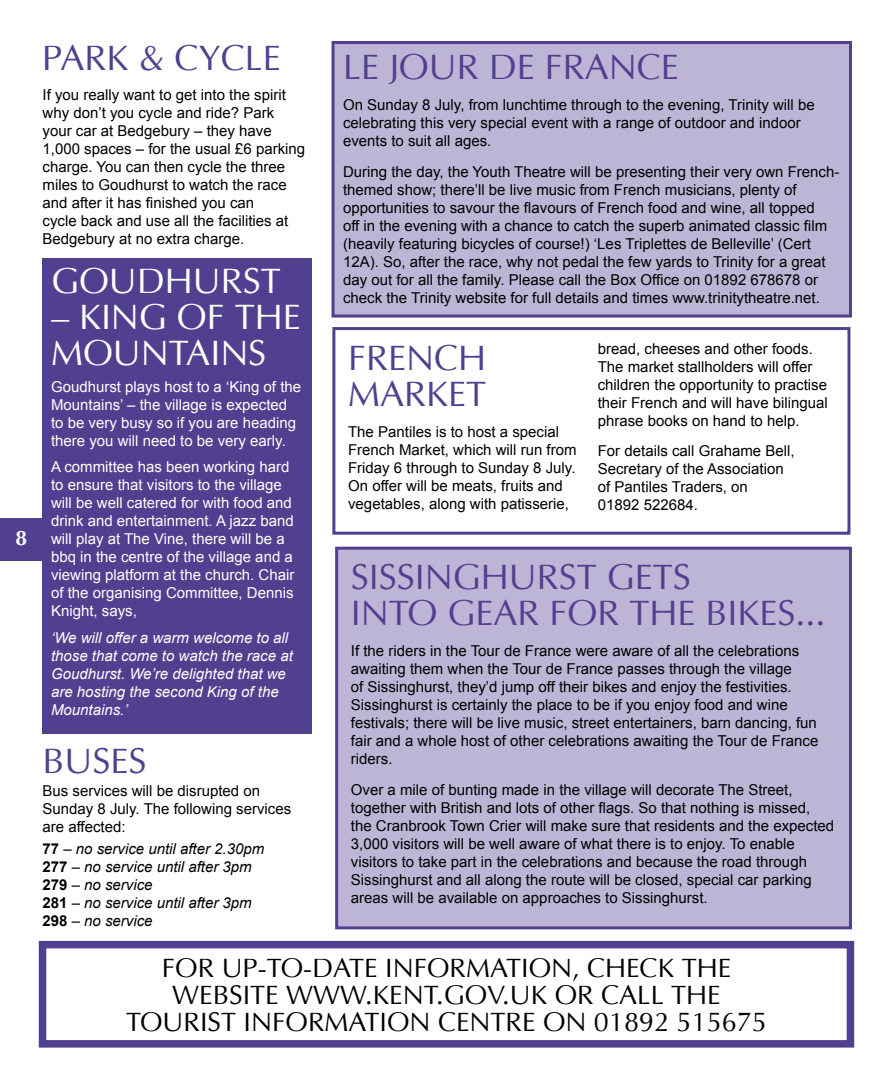
<style>
.page{position:relative;width:893px;height:1080px;background:#fff}
.page>*{position:absolute;margin:0;border:0;box-sizing:border-box;transform-origin:0 0}
.t1{font:36px/36px "Ottawa Plain";color:#51408f}
.t2{font:36px/36px "Ottawa Plain";color:#fff}
.t3{font:27px/27px "Ottawa Plain";color:#000;text-align:center}
.t4{font:700 21px "Ottawa";color:#fff}
.t5{font:15px/18px "Arial";color:#000}
.t6{font:15px/18px "Arial";color:#fff}
.t7{font:italic 15px/18px "Arial";color:#fff}
.t8{font:italic 15px/18px "Arial";color:#000}
.s1{font-weight:700;font-style:normal}
.s2{font-style:normal}
</style>
<div class="page">
<div style="left:0;top:519px;width:43px;height:42px;background:#51408f"></div>
<div style="left:333px;top:43px;width:517px;height:273px;background:#bcb5d6"></div>
<div style="left:332px;top:41px;width:520px;height:277px;border:3px solid #51408f"></div>
<div style="left:43px;top:258px;width:269px;height:475px;background:#51408f"></div>
<div style="left:332px;top:327px;width:518px;height:208px;border:3px solid #51408f"></div>
<div style="left:337px;top:548px;width:513px;height:380px;background:#bcb5d6"></div>
<div style="left:335px;top:547px;width:517px;height:382px;border:3px solid #51408f"></div>
<div style="left:39px;top:941px;width:815px;height:107px;border:8px solid #51408f"></div>
<h3 class="t4" style="left:15px;top:525px;width:13px">8</h3>
<h1 class="t1" style="left:43px;top:40px;width:240px">PARK &amp; CYCLE</h1>
<p class="t5" style="left:43px;top:86px;width:264px">If you really want to get into the spirit why don’t you cycle and ride? Park your car at Bedgebury – they have 1,000 spaces – for the usual £6 parking charge. You can then cycle the three miles to Goudhurst to watch the race and after it has finished you can<br>cycle back and use all the facilities at Bedgebury at no extra charge.</p>
<h1 class="t2" style="left:51px;top:263px;width:211px">GOUDHURST</h1>
<h1 class="t2" style="left:51px;top:299px;width:251px">– KING OF THE<br>MOUNTAINS</h1>
<p class="t6" style="left:51px;top:378px;width:252px">Goudhurst plays host to a ‘King of the Mountains’ – the village is expected to be very busy so if you are heading there you will need to be very early.</p>
<p class="t6" style="left:51px;top:458px;width:245px">A committee has been working hard to ensure that visitors to the village will be well catered for with food and drink and entertainment. A jazz band will play at The Vine, there will be a bbq in the centre of the village and a viewing platform at the church. Chair of the organising Committee, Dennis Knight, says,</p>
<p class="t7" style="left:51px;top:629px;width:243px">‘We will offer a warm welcome to all those that come to watch the race at<br>Goudhurst. We’re delighted that we are hosting the second King of the<br>Mountains.’</p>
<h1 class="t1" style="left:43px;top:743px;width:102px">BUSES</h1>
<p class="t5" style="left:43px;top:781px;width:250px">Bus services will be disrupted on<br>Sunday 8 July. The following services are affected:</p>
<p class="t8" style="left:43px;top:840px;width:223px"><span class="s1">77</span> <span class="s2">–</span> no service until after 2.30pm<br><span class="s1">277</span> <span class="s2">–</span> no service until after 3pm<br><span class="s1">279</span> <span class="s2">–</span> no service<br><span class="s1">281</span> <span class="s2">–</span> no service until after 3pm<br><span class="s1">298</span> <span class="s2">–</span> no service</p>
<h1 class="t1" style="left:343px;top:50px;width:337px">LE JOUR DE FRANCE</h1>
<p class="t5" style="left:343px;top:96px;width:473px">On Sunday 8 July, from lunchtime through to the evening, Trinity will be celebrating this very special event with a range of outdoor and indoor events to suit all ages.</p>
<p class="t5" style="left:343px;top:163px;width:498px">During the day, the Youth Theatre will be presenting their very own French&shy;themed show; there’ll be live music from French musicians, plenty of opportunities to savour the flavours of French food and wine, all topped<br>off in the evening with a chance to catch the superb animated classic film (heavily featuring bicycles of course!) ‘Les Triplettes de Belleville’ (Cert 12A). So, after the race, why not pedal the few yards to Trinity for a great day out for all the family. Please call the Box Office on 01892 678678 or</p>
<p class="t5" style="left:343px;top:289px;width:478px">check the Trinity website for full details and times www.trinitytheatre.net.</p>
<h1 class="t1" style="left:348px;top:340px;width:139px">FRENCH<br>MARKET</h1>
<p class="t5" style="left:348px;top:422px;width:230px">The Pantiles is to host a special French Market, which will run from Friday 6 through to Sunday 8 July.<br>On offer will be meats, fruits and vegetables, along with patisserie,</p>
<p class="t5" style="left:598px;top:339px;width:232px">bread, cheeses and other foods.<br>The market stallholders will offer children the opportunity to practise their French and will have bilingual phrase books on hand to help.</p>
<p class="t5" style="left:598px;top:442px;width:198px">For details call Grahame Bell,<br>Secretary of the Association of Pantiles Traders, on<br>01892 522684.</p>
<h1 class="t1" style="left:351px;top:559px;width:476px;text-indent:102px">GHURST GETS<br>INTO GEAR FOR THE BI KES...</h1>
<p class="t5" style="left:351px;top:642px;width:469px">If the riders in the Tour de France were aware of all the celebrations awaiting them when the Tour de France passes through the village<br>of Sissinghurst, they’d jump off their bikes and enjoy the festivities.<br>Sissinghurst is certainly the place to be if you enjoy food and wine festivals; there will be live music, street entertainers, barn dancing, fun fair and a whole host of other celebrations awaiting the Tour de France riders.</p>
<p class="t5" style="left:351px;top:781px;width:485px">Over a mile of bunting made in the village will decorate The Street, together with British and lots of other flags. So that nothing is missed, the Cranbrook Town Crier will make sure that residents and the expected 3,000 visitors will be well aware of what there is to enjoy. To enable visitors to take part in the celebrations and because the road through Sissinghurst and all along the route will be closed, special car parking areas will be available on approaches to Sissinghurst.</p>
<h1 class="t1" style="left:351px;top:559px;width:35px">SISSIN</h1>
<h2 class="t3" style="left:126px;top:955px;width:642px">FOR UP-TO-DATE INFORMATION , CHECK THE<br>WEBSITE WWW.KENT.GOV.UK OR CALL THE<br>TOURIST INFORMATION CENTRE ON 01892 515675</h2>
</div>
